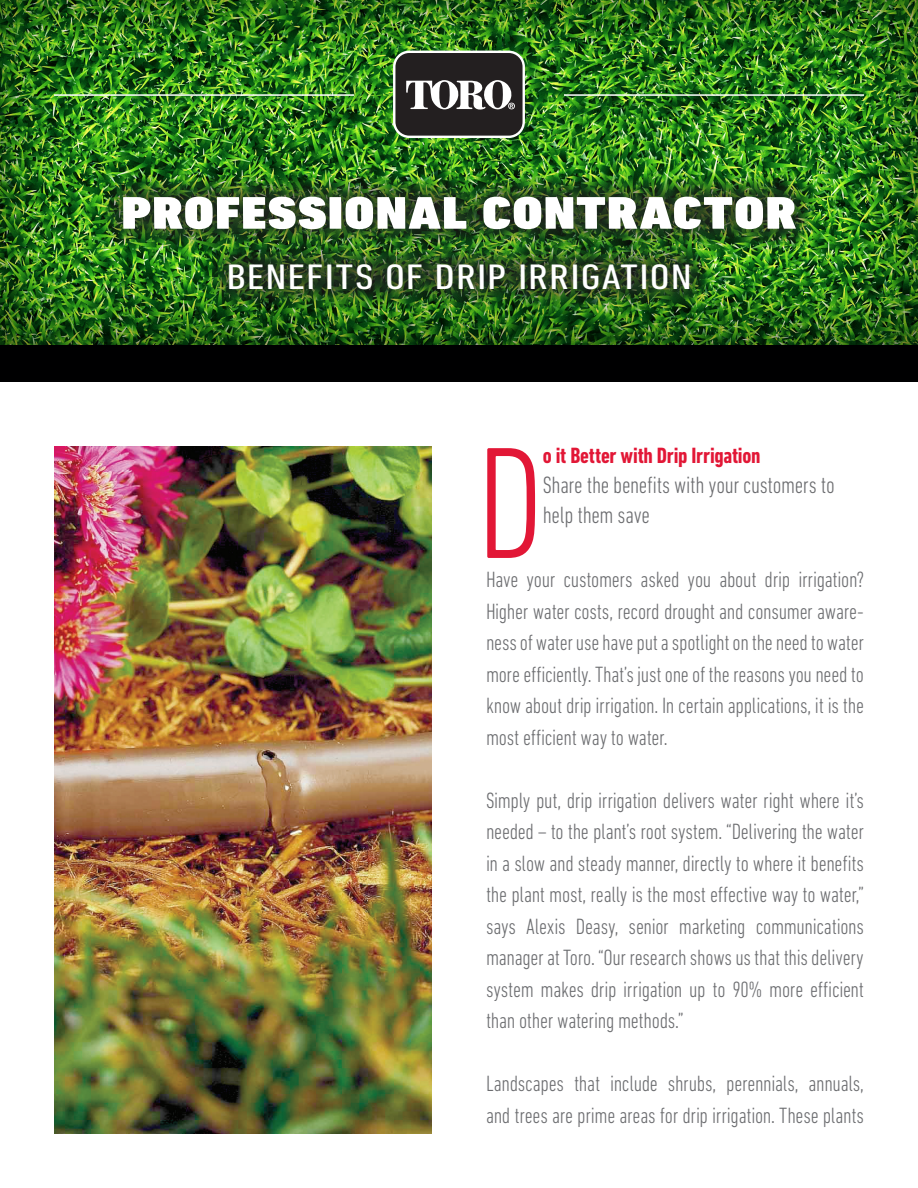
<style>
.page{position:relative;width:918px;height:1188px;background:#fff}
.page>*{position:absolute;margin:0;border:0;box-sizing:border-box;transform-origin:0 0}
.hyphens{font:300 condensed 161.4px "DIN Next LT Pro";color:#e21736}
.t1{font:900 condensed 46.5px "DIN Next LT Pro";letter-spacing:.01em;color:#fff;scale:1.32 1}
.t2{font:condensed 36px "DIN Next LT Pro";letter-spacing:.015em;color:#fff;scale:1.32 1}
.t3{font:300 condensed 24px/30px "DIN Next LT Pro";letter-spacing:-.01em;color:#6c6d70}
.hyphens-2{font:300 condensed 22.5px/31.5px "DIN Next LT Pro";letter-spacing:-.015em;color:#6c6d70;text-align:justify}
.hyphens-3{font:700 condensed 22.5px "DIN Next LT Pro";letter-spacing:-.01em;color:#e21736}
</style>
<div class="page">
<div style="left:0;top:324px;width:918px;height:57px;background:#000001"></div>
<div style="left:0;top:0;width:918px;height:346px;background:#231f20;opacity:.86"></div>
<hr style="left:564px;top:94px;width:300px;height:2px;background:#fff">
<hr style="left:54px;top:94px;width:300px;height:2px;background:#fff">
<svg style="left:393px;top:51px;width:132px;height:87px"></svg>
<img style="left:95px;top:169px;width:728px;height:147px">
<img style="left:54px;top:447px;width:378px;height:687px">
<p class="t1" style="left:122px;top:186px;width:513px">PROFESSIONAL CONTRACTOR</p>
<p class="t2" style="left:226px;top:256px;width:355px">BENEFITS OF DRIP IRRIGATION</p>
<p class="hyphens" style="left:476px;top:412px;width:70px">D</p>
<p class="hyphens-3" style="left:543px;top:443px;width:219px">o it Better with Drip Irrigation</p>
<p class="t3" style="left:543px;top:470px;width:293px">Share the benefits with your customers to help them save</p>
<p class="hyphens-2" style="left:486px;top:564px;width:380px">Have your customers asked you about drip irrigation?<br>Higher water costs, record drought and consumer aware&shy;ness of water use have put a spotlight on the need to water more efficiently. That’s just one of the reasons you need to know about drip irrigation. In certain applications, it is the most efficient way to water.</p>
<p class="hyphens-2" style="left:486px;top:784px;width:380px">Simply put, drip irrigation delivers water right where it’s needed – to the plant’s root system. “Delivering the water in a slow and steady manner, directly to where it benefits the plant most, really is the most effective way to water,” says Alexis Deasy, senior marketing communications manager at Toro. “Our research shows us that this delivery system makes drip irrigation up to 90% more efficient than other watering methods.”</p>
<p class="hyphens-2" style="left:486px;top:1068px;width:380px">Landscapes that include shrubs, perennials, annuals, and trees are prime areas for drip irrigation. These plants</p>
</div>
